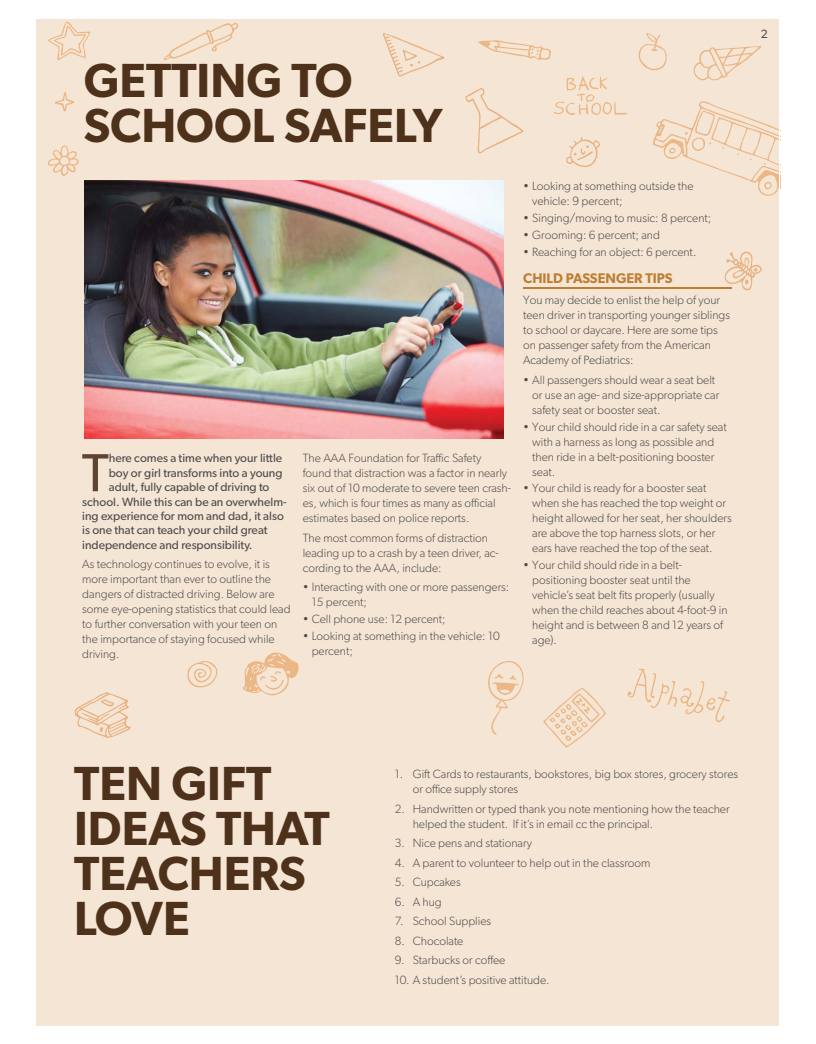
<style>
.page{position:relative;width:816px;height:1044px;background:#fff}
.page>*{position:absolute;margin:0;border:0;box-sizing:border-box;transform-origin:0 0}
.t1{font:53.7px "Gibson";color:#5f4531}
.t2{font:600 48px/45px "Gibson";color:#4d311a}
.t3{font:600 14px "Gibson";color:#bd7e33}
.t4{font:300 12px/15px "Gibson";color:#4c4c4e}
.t5{font:12px "Gibson";color:#4c4c4e}
</style>
<div class="page">
<div style="left:36px;top:19px;width:743px;height:1007px;background:#f5e5d4"></div>
<hr style="left:523px;top:287px;width:209px;height:2px;background:#bd7e33">
<img style="left:84px;top:181px;width:420px;height:257px">
<img style="left:382px;top:33px;width:63px;height:44px">
<img style="left:721px;top:251px;width:46px;height:39px">
<img style="left:74px;top:692px;width:57px;height:46px">
<img style="left:465px;top:88px;width:59px;height:65px">
<img style="left:566px;top:137px;width:35px;height:30px">
<img style="left:651px;top:101px;width:128px;height:95px">
<img style="left:669px;top:111px;width:110px;height:58px">
<img style="left:553px;top:76px;width:75px;height:39px">
<img style="left:48px;top:21px;width:43px;height:39px">
<img style="left:691px;top:46px;width:71px;height:35px">
<img style="left:637px;top:33px;width:36px;height:37px">
<img style="left:47px;top:145px;width:33px;height:31px">
<img style="left:54px;top:91px;width:22px;height:21px">
<img style="left:478px;top:40px;width:74px;height:20px">
<img style="left:163px;top:23px;width:76px;height:37px">
<img style="left:650px;top:681px;width:80px;height:41px">
<img style="left:241px;top:652px;width:58px;height:44px">
<img style="left:542px;top:687px;width:65px;height:61px">
<img style="left:184px;top:661px;width:35px;height:26px">
<img style="left:481px;top:661px;width:49px;height:74px">
<h2 class="t2" style="left:84px;top:63px;width:360px">GETTING TO<br>SCHOOL SAFELY</h2>
<h1 class="t1" style="left:82px;top:454px;width:28px">T</h1>
<p class="t5" style="left:109px;top:454px;width:175px">here comes a time when your little</p>
<p class="t5" style="left:109px;top:469px;width:175px">boy or girl transforms into a young</p>
<p class="t5" style="left:109px;top:483px;width:162px">adult, fully capable of driving to</p>
<p class="t5" style="left:82px;top:497px;width:206px">school. While this can be an overwhelm-</p>
<p class="t5" style="left:82px;top:512px;width:203px">ing experience for mom and dad, it also</p>
<p class="t5" style="left:82px;top:526px;width:187px">is one that can teach your child great</p>
<p class="t5" style="left:82px;top:541px;width:172px">independence and responsibility.</p>
<p class="t4" style="left:82px;top:558px;width:210px">As technology continues to evolve, it is more important than ever to outline the dangers of distracted driving. Below are some eye-opening statistics that could lead to further conversation with your teen on the importance of staying focused while driving.</p>
<p class="t4" style="left:303px;top:452px;width:210px">The AAA Foundation for Traffic Safety found that distraction was a factor in nearly six out of 10 moderate to severe teen crash&shy;es, which is four times as many as official estimates based on police reports.</p>
<p class="t4" style="left:303px;top:532px;width:197px">The most common forms of distraction leading up to a crash by a teen driver, ac&shy;cording to the AAA, include:</p>
<p class="t4" style="left:312px;top:581px;width:199px;text-indent:-9px">• Interacting with one or more passengers:<br>15 percent;</p>
<p class="t4" style="left:303px;top:613px;width:144px">• Cell phone use: 12 percent;</p>
<p class="t4" style="left:312px;top:630px;width:190px;text-indent:-9px">• Looking at something in the vehicle: 10 percent;</p>
<p class="t4" style="left:532px;top:180px;width:163px;text-indent:-9px">• Looking at something outside the vehicle: 9 percent;</p>
<p class="t4" style="left:523px;top:212px;width:190px">• Singing/moving to music: 8 percent;</p>
<p class="t4" style="left:523px;top:229px;width:138px">• Grooming: 6 percent; and</p>
<p class="t4" style="left:523px;top:246px;width:175px">• Reaching for an object: 6 percent.</p>
<p class="t3" style="left:523px;top:274px;width:151px">CHILD PASSENGER TIPS</p>
<p class="t4" style="left:523px;top:294px;width:208px">You may decide to enlist the help of your teen driver in transporting younger siblings to school or daycare. Here are some tips on passenger safety from the American Academy of Pediatrics:</p>
<p class="t4" style="left:532px;top:374px;width:189px;text-indent:-9px">• All passengers should wear a seat belt or use an age- and size-appropriate car safety seat or booster seat.</p>
<p class="t4" style="left:532px;top:420px;width:196px;text-indent:-9px">• Your child should ride in a car safety seat with a harness as long as possible and then ride in a belt-positioning booster seat.</p>
<p class="t4" style="left:532px;top:482px;width:201px;text-indent:-9px">• Your child is ready for a booster seat when she has reached the top weight or height allowed for her seat, her shoulders are above the top harness slots, or her ears have reached the top of the seat.</p>
<p class="t4" style="left:532px;top:559px;width:197px;text-indent:-9px">• Your child should ride in a belt&shy;positioning booster seat until the vehicle’s seat belt fits properly (usually when the child reaches about 4-foot-9 in height and is between 8 and 12 years of age).</p>
<p class="t5" style="left:761px;top:29px;width:9px">2</p>
<h2 class="t2" style="left:74px;top:765px;width:257px">TEN GIFT<br>IDEAS THAT<br>TEACHERS<br>LOVE</h2>
<p class="t4" style="left:413px;top:768px;width:327px;text-indent:-18px">1. Gift Cards to restaurants, bookstores, big box stores, grocery stores or office supply stores</p>
<p class="t4" style="left:413px;top:803px;width:318px;text-indent:-18px">2. Handwritten or typed thank you note mentioning how the teacher helped the student. If it’s in email cc the principal.</p>
<p class="t4" style="left:395px;top:837px;width:139px">3. Nice pens and stationary</p>
<p class="t4" style="left:395px;top:857px;width:257px">4. A parent to volunteer to help out in the classroom</p>
<p class="t4" style="left:395px;top:876px;width:68px">5. Cupcakes</p>
<p class="t4" style="left:395px;top:896px;width:49px">6. A hug</p>
<p class="t4" style="left:395px;top:915px;width:98px">7. School Supplies</p>
<p class="t4" style="left:395px;top:935px;width:70px">8. Chocolate</p>
<p class="t4" style="left:395px;top:954px;width:112px">9. Starbucks or coffee</p>
<p class="t4" style="left:395px;top:974px;width:156px">10. A student’s positive attitude.</p>
</div>
